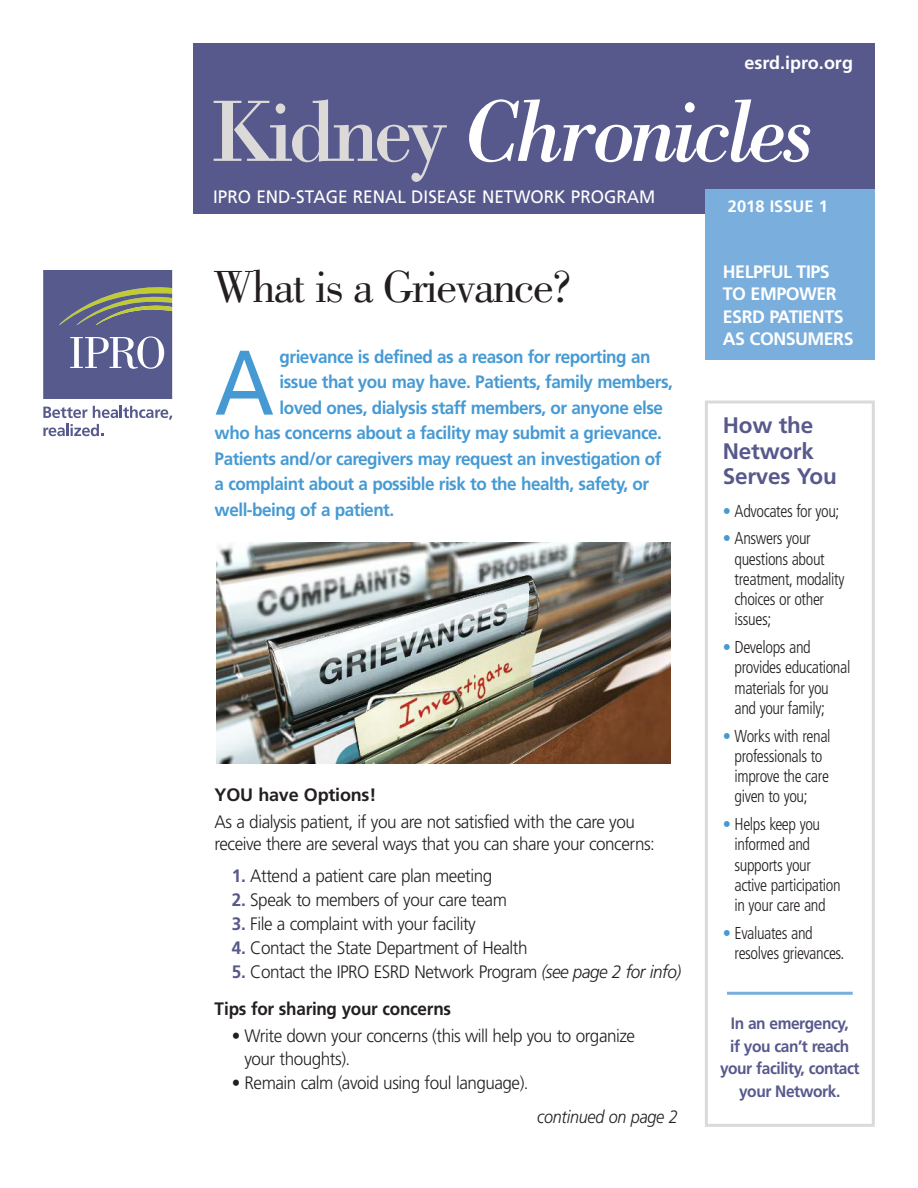
<style>
.page{position:relative;width:918px;height:1188px;background:#fff}
.page>*{position:absolute;margin:0;border:0;box-sizing:border-box;transform-origin:0 0}
.t1{font:91.5px "Frutiger";color:#469ad4;scale:.9 1}
.t2{font:italic 90px "Bodoni";letter-spacing:-.05em;color:#fff;scale:.95 1}
.t3{font:46.5px "Bodoni";letter-spacing:-.04em;color:#231f20}
.t4{font:700 22.5px/25.5px "Frutiger";letter-spacing:-.01em;color:#57598c}
.t5{font:300 18px/22.5px "Frutiger";letter-spacing:-.03em;color:#231f20;scale:.95 1}
.t6{font:700 18px "Frutiger";letter-spacing:-.03em;color:#469ad4;scale:.95 1}
.t7{font:700 18px/22.5px "Frutiger";letter-spacing:-.03em;color:#fff}
.t8{font:18px "Frutiger";color:#fff;scale:.95 1}
.t9{font:italic 300 18px "Frutiger";letter-spacing:-.015em;color:#231f20;scale:.9 1}
.t10{font:700 18px "Frutiger";letter-spacing:-.01em;color:#231f20}
.t11{font:700 18px "Frutiger";color:#fff}
.t12{font:300 condensed 17.25px/20.2px "Frutiger";letter-spacing:-.025em;color:#231f20;scale:.95 1}
.t13{font:700 16.5px/22.5px "Frutiger";letter-spacing:-.03em;color:#57598c;text-align:center;scale:.94 1}
.t14{font:700 16.5px "Frutiger";color:#fff}
.s1{font-style:normal;color:#dcdad8}
.s2{font-weight:700;color:#57598c}
.s3{font-style:italic}
.s4{font-weight:700}
.s5{color:#469ad4}
</style>
<div class="page">
<div style="left:194px;top:43px;width:681px;height:171px;background:#57598c"></div>
<svg style="left:43px;top:270px;width:129px;height:129px"></svg>
<svg style="left:43px;top:406px;width:129px;height:30px"></svg>
<div style="left:705px;top:189px;width:170px;height:171px;background:#79aedd"></div>
<div style="left:705px;top:400px;width:170px;height:727px;border:3px solid #dcdad8"></div>
<img style="left:217px;top:543px;width:454px;height:221px">
<hr style="left:727px;top:992px;width:126px;height:3px;background:#79aedd">
<p class="t11" style="left:745px;top:55px;width:110px">esrd.ipro.org</p>
<h2 class="t2" style="left:212px;top:77px;width:636px"><span class="s1">Kidney</span> Chronicles</h2>
<p class="t8" style="left:213px;top:189px;width:467px">IPRO END-STAGE RENAL DISEASE NETWORK PROGRAM</p>
<p class="t14" style="left:728px;top:200px;width:101px">2018 ISSUE 1</p>
<h3 class="t3" style="left:213px;top:269px;width:361px">What is a Grievance?</h3>
<p class="t6" style="left:280px;top:349px;width:392px">grievance is defined as a reason for reporting an</p>
<p class="t6" style="left:280px;top:375px;width:416px">issue that you may have. Patients, family members,</p>
<p class="t6" style="left:280px;top:400px;width:405px">loved ones, dialysis staff members, or anyone else</p>
<p class="t6" style="left:215px;top:426px;width:472px">who has concerns about a facility may submit a grievance.</p>
<p class="t6" style="left:215px;top:451px;width:472px">Patients and/or caregivers may request an investigation of</p>
<p class="t6" style="left:215px;top:477px;width:459px">a complaint about a possible risk to the health, safety, or</p>
<p class="t6" style="left:215px;top:502px;width:191px">well-being of a patient.</p>
<h1 class="t1" style="left:215px;top:346px;width:68px">A</h1>
<p class="t10" style="left:215px;top:787px;width:163px">YOU have Options!</p>
<p class="t5" style="left:215px;top:811px;width:465px">As a dialysis patient, if you are not satisfied with the care you receive there are several ways that you can share your concerns:</p>
<p class="t5" style="left:232px;top:865px;width:276px"><span class="s2">1.</span> Attend a patient care plan meeting</p>
<p class="t5" style="left:232px;top:889px;width:291px"><span class="s2">2.</span> Speak to members of your care team</p>
<p class="t5" style="left:232px;top:913px;width:258px"><span class="s2">3.</span> File a complaint with your facility</p>
<p class="t5" style="left:232px;top:937px;width:313px"><span class="s2">4.</span> Contact the State Department of Health</p>
<p class="t5" style="left:215px;top:954px;width:493px;line-height:37.5px;text-indent:17px"><span class="s2">5.</span> Contact the IPRO ESRD Network Program <span class="s3">(see page 2 for info)<br></span><span class="s4">Tips for sharing your concerns</span></p>
<p class="t5" style="left:244px;top:1026px;width:413px;text-indent:-13px">• Write down your concerns (this will help you to organize your thoughts).</p>
<p class="t5" style="left:232px;top:1072px;width:314px">• Remain calm (avoid using foul language).</p>
<p class="t9" style="left:537px;top:1109px;width:158px">continued on page 2</p>
<p class="t7" style="left:723px;top:262px;width:132px">HELPFUL TIPS<br>TO EMPOWER<br>ESRD PATIENTS<br>AS CONSUMERS</p>
<p class="t4" style="left:723px;top:415px;width:115px">How the<br>Network<br>Serves You</p>
<p class="t12" style="left:723px;top:502px;width:124px"><span class="s5">•</span> Advocates for you;</p>
<p class="t12" style="left:735px;top:530px;width:117px;text-indent:-12px"><span class="s5">•</span> Answers your questions about treatment, modality choices or other issues;</p>
<p class="t12" style="left:735px;top:638px;width:123px;text-indent:-12px"><span class="s5">•</span> Develops and provides educational materials for you and your family;</p>
<p class="t12" style="left:735px;top:727px;width:103px;text-indent:-12px"><span class="s5">•</span> Works with renal professionals to improve the care given to you;</p>
<p class="t12" style="left:735px;top:815px;width:113px;text-indent:-12px"><span class="s5">•</span> Helps keep you informed and supports your active participation in your care and</p>
<p class="t12" style="left:735px;top:924px;width:117px;text-indent:-12px"><span class="s5">•</span> Evaluates and resolves grievances.</p>
<p class="t13" style="left:720px;top:1014px;width:150px">In an emergency,<br>if you can’t reach your facility, contact your Network.</p>
</div>
